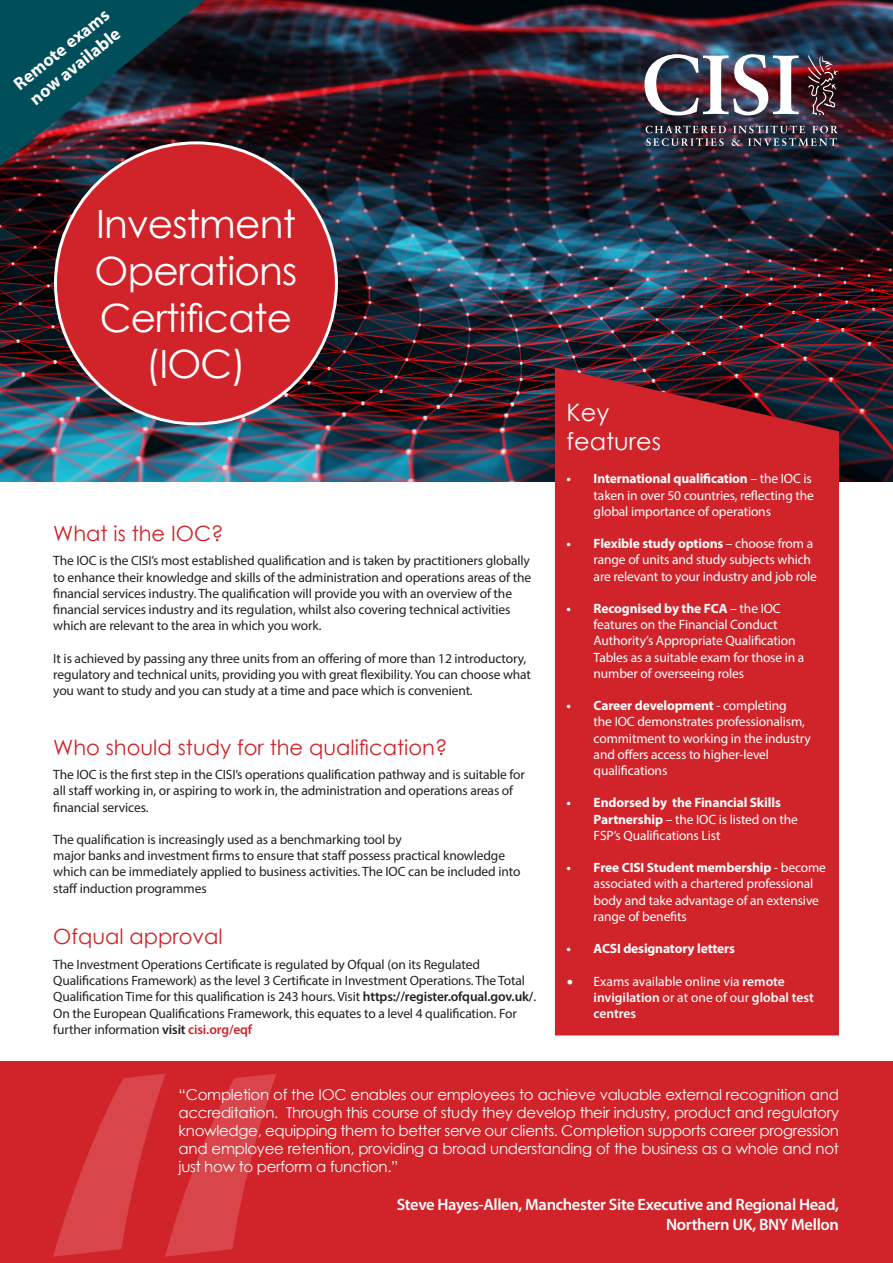
<style>
.page{position:relative;width:893px;height:1263px;background:#fff}
.page>*{position:absolute;margin:0;border:0;box-sizing:border-box;transform-origin:0 0}
.t1{font:750px "Myriad Pro";color:#fff}
.t2{font:39px/46.8px "Century Gothic";letter-spacing:-.02em;color:#fff;text-align:center}
.t3{font:24px/28.8px "Century Gothic";color:#fff}
.t4{font:21px "Century Gothic";color:#d1232a}
.t5{font:700 18px/21.6px "Myriad Pro";color:#fff}
.t6{font:600 16.5px/19.8px "Myriad Pro";letter-spacing:-.02em;color:#fff;text-align:right}
.t7{font:15px/18px "Century Gothic";letter-spacing:-.02em;color:#fff;text-align:justify}
.t8{font:13.5px/16.2px "Myriad Pro";letter-spacing:-.01em;color:#231f20}
.t9{font:13.5px/16.2px "Myriad Pro";letter-spacing:-.01em;color:#fff}
.t10{font:700 13.5px "Myriad Pro";letter-spacing:-.01em;color:#fff}
.s1{font-weight:700}
.s2{font-family:"Minion Pro";font-size:18px}
.s3{font-weight:600}
.s4{font-weight:600;color:#d1232a}
</style>
<div class="page">
<img style="left:0;top:0;width:893px;height:482px">
<div style="left:0;top:1061px;width:893px;height:202px;background:#d1232a"></div>
<div style="left:555px;top:367px;width:284px;height:668px;background:#d1232a"></div>
<img style="left:644px;top:54px;width:155px;height:61px">
<svg style="left:808px;top:55px;width:30px;height:60px"></svg>
<svg style="left:646px;top:126px;width:80px;height:20px"></svg>
<svg style="left:732px;top:126px;width:106px;height:20px"></svg>
<div style="left:55px;top:143px;width:281px;height:281px;background:#d1232a;border-radius:50%"></div>
<img style="left:0;top:0;width:205px;height:166px">
<h3 class="t5" style="left:9px;top:77px;width:119px;rotate:-39deg">Remote exams now available</h3>
<h2 class="t2" style="left:95px;top:200px;width:204px">Investment<br>Operations<br>Certificate (IOC)</h2>
<h3 class="t3" style="left:567px;top:397px;width:96px">Key features</h3>
<p class="t9" style="left:594px;top:471px;width:222px;text-indent:-27px"><span class="s1">• International qualification</span> – the IOC is taken in over 50 countries, reflecting the global importance of operations</p>
<p class="t9" style="left:594px;top:535px;width:225px;text-indent:-27px"><span class="s1">• Flexible study options</span> – choose from a range of units and study subjects which are relevant to your industry and job role</p>
<p class="t9" style="left:594px;top:600px;width:212px;text-indent:-27px"><span class="s1">• Recognised by the FCA</span> – the IOC features on the Financial Conduct Authority’s Appropriate Qualification Tables as a suitable exam for those in a number of overseeing roles</p>
<p class="t9" style="left:594px;top:697px;width:219px;text-indent:-27px"><span class="s1">• Career development</span> - completing<br>the IOC demonstrates professionalism, commitment to working in the industry and offers access to higher-level qualifications</p>
<p class="t9" style="left:594px;top:795px;width:206px;text-indent:-27px"><span class="s1">• Endorsed by the Financial Skills<br>Partnership</span> – the IOC is listed on the<br>FSP’s Qualifications List</p>
<p class="t9" style="left:594px;top:859px;width:234px;text-indent:-27px"><span class="s1">• Free CISI Student membership</span> - become associated with a chartered professional body and take advantage of an extensive range of benefits</p>
<p class="t10" style="left:567px;top:940px;width:170px">• ACSI designatory letters</p>
<p class="t9" style="left:594px;top:973px;width:222px;text-indent:-27px"><span class="s2">•</span> Exams available online via <span class="s3">remote invigilation</span> or at one of our <span class="s3">global test centres</span></p>
<h3 class="t4" style="left:53px;top:518px;width:172px">What is the IOC?</h3>
<p class="t8" style="left:53px;top:553px;width:479px">The IOC is the CISI’s most established qualification and is taken by practitioners globally to enhance their knowledge and skills of the administration and operations areas of the financial services industry. The qualification will provide you with an overview of the financial services industry and its regulation, whilst also covering technical activities which are relevant to the area in which you work.</p>
<p class="t8" style="left:53px;top:650px;width:479px">It is achieved by passing any three units from an offering of more than 12 introductory, regulatory and technical units, providing you with great flexibility. You can choose what you want to study and you can study at a time and pace which is convenient.</p>
<h3 class="t4" style="left:53px;top:732px;width:396px">Who should study for the qualification?</h3>
<p class="t8" style="left:53px;top:766px;width:473px">The IOC is the first step in the CISI’s operations qualification pathway and is suitable for all staff working in, or aspiring to work in, the administration and operations areas of financial services.</p>
<p class="t8" style="left:53px;top:831px;width:469px">The qualification is increasingly used as a benchmarking tool by<br>major banks and investment firms to ensure that staff possess practical knowledge which can be immediately applied to business activities. The IOC can be included into staff induction programmes</p>
<h3 class="t4" style="left:53px;top:922px;width:171px">Ofqual approval</h3>
<p class="t8" style="left:53px;top:956px;width:484px">The Investment Operations Certificate is regulated by Ofqual (on its Regulated Qualifications Framework) as the level 3 Certificate in Investment Operations. The Total Qualification Time for this qualification is 243 hours. Visit <span class="s3">https://register.ofqual.gov.uk/</span>.<br>On the European Qualifications Framework, this equates to a level 4 qualification. For further information <span class="s3">visit</span> <span class="s4">cisi.org/eqf</span></p>
<h1 class="t1" style="left:28px;top:873px;width:267px">“</h1>
<p class="t7" style="left:179px;top:1085px;width:662px">“Completion of the IOC enables our employees to achieve valuable external recognition and accreditation. Through this course of study they develop their industry, product and regulatory knowledge, equipping them to better serve our clients. Completion supports career progression and employee retention, providing a broad understanding of the business as a whole and not just how to perform a function.”</p>
<p class="t6" style="left:397px;top:1194px;width:444px">Steve Hayes-Allen, Manchester Site Executive and Regional Head,<br>Northern UK, BNY Mellon</p>
</div>
